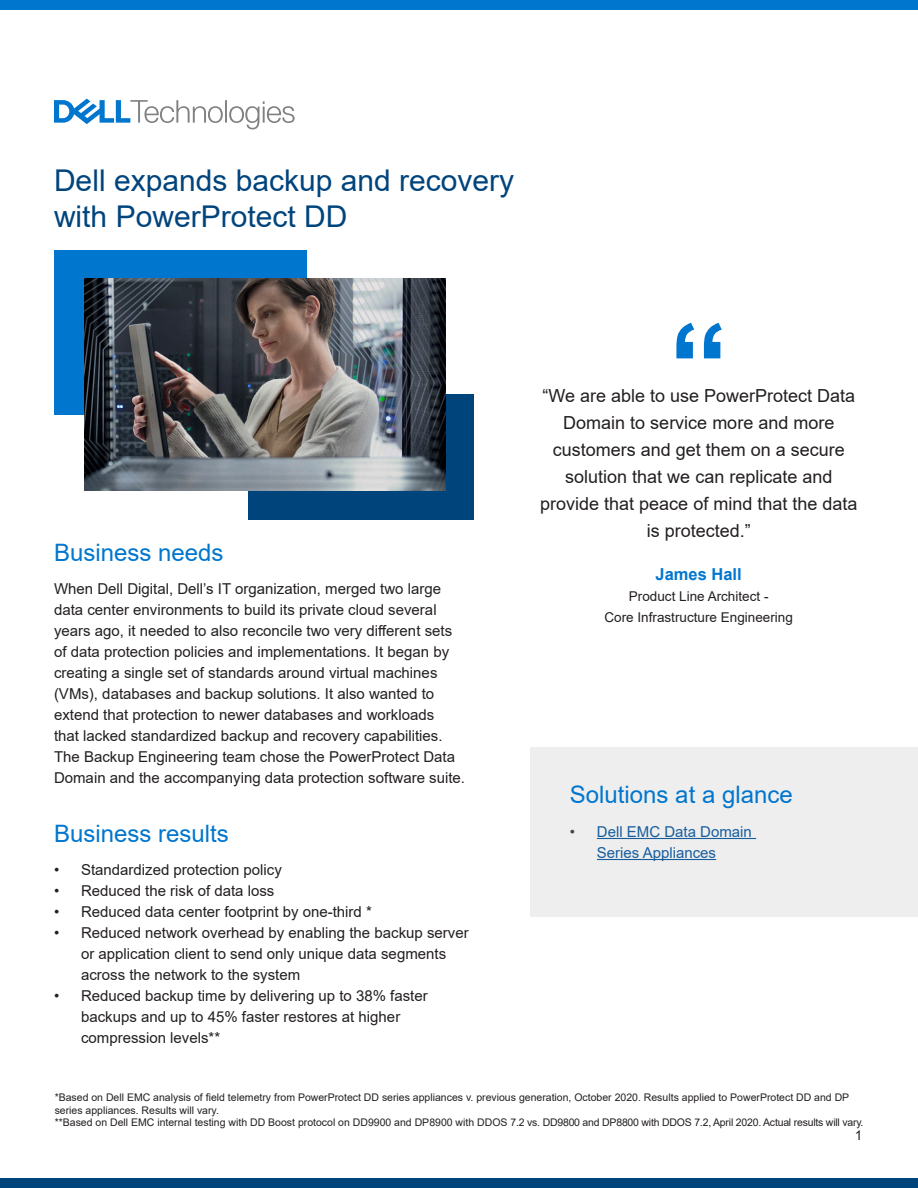
<style>
.page{position:relative;width:918px;height:1188px;background:#fff}
.page>*{position:absolute;margin:0;border:0;box-sizing:border-box;transform-origin:0 0}
.t1{font:700 120px "Arial";color:#0076ce}
.t2{font:30px/36px "Arial";color:#00447c}
.t3{font:24px "Arial";color:#0076ce}
.t4{font:18px/27px "Arial";color:#231f20;text-align:center}
.t5{font:700 16.5px "Arial";color:#0076ce}
.t6{font:15px/21px "Arial";color:#231f20}
.t7{font:15px/21px "Arial";color:#175d9e;text-align:center}
.t8{font:13.5px/21px "Arial";color:#231f20;text-align:center}
.t9{font:10.5px/12.6px "Arial";color:#231f20}
.s1{color:#444}
</style>
<div class="page">
<div style="left:248px;top:394px;width:226px;height:126px;background:#00447c"></div>
<div style="left:0;top:1178px;width:918px;height:10px;background:#00447c"></div>
<div style="left:0;top:0;width:918px;height:10px;background:#0076ce"></div>
<div style="left:54px;top:250px;width:253px;height:165px;background:#0076ce"></div>
<div style="left:530px;top:747px;width:388px;height:169px;background:#eee"></div>
<hr style="left:597px;top:838px;width:159px;height:1px;background:#175d9e">
<hr style="left:597px;top:859px;width:119px;height:1px;background:#175d9e">
<svg style="left:54px;top:99px;width:241px;height:30px"></svg>
<img style="left:85px;top:278px;width:361px;height:213px">
<p class="t2" style="left:54px;top:162px;width:462px">Dell expands backup and recovery with PowerProtect DD</p>
<p class="t3" style="left:54px;top:536px;width:171px">Business needs</p>
<p class="t6" style="left:54px;top:578px;width:413px">When Dell Digital, Dell’s IT organization, merged two large data center environments to build its private cloud several years ago, it needed to also reconcile two very different sets of data protection policies and implementations. It began by creating a single set of standards around virtual machines (VMs), databases and backup solutions. It also wanted to extend that protection to newer databases and workloads<br>that lacked standardized backup and recovery capabilities.<br>The Backup Engineering team chose the PowerProtect Data Domain and the accompanying data protection software suite.</p>
<p class="t3" style="left:54px;top:817px;width:176px">Business results</p>
<p class="t6" style="left:54px;top:860px;width:229px">• Standardized protection policy</p>
<p class="t6" style="left:54px;top:881px;width:222px">• Reduced the risk of data loss</p>
<p class="t6" style="left:54px;top:902px;width:319px">• Reduced data center footprint by one-third *</p>
<p class="t6" style="left:81px;top:923px;width:389px;text-indent:-27px">• Reduced network overhead by enabling the backup server or application client to send only unique data segments across the network to the system</p>
<p class="t6" style="left:81px;top:986px;width:348px;text-indent:-27px">• Reduced backup time by delivering up to 38% faster backups and up to 45% faster restores at higher compression levels**</p>
<p class="t1" style="left:669px;top:283px;width:61px">“</p>
<p class="t4" style="left:540px;top:382px;width:319px">“We are able to use PowerProtect Data<br>Domain to service more and more customers and get them on a secure solution that we can replicate and provide that peace of mind that the data is protected.”</p>
<p class="t5" style="left:656px;top:563px;width:88px">James Hall</p>
<p class="t8" style="left:605px;top:586px;width:190px">Product Line Architect -<br>Core Infrastructure Engineering</p>
<p class="t3" style="left:570px;top:779px;width:224px">Solutions at a glance</p>
<p class="t7" style="left:570px;top:821px;width:184px"><span class="s1">•</span> Dell EMC Data Domain<br>Series Appliances</p>
<p class="t9" style="left:55px;top:1091px;width:796px">*Based on Dell EMC analysis of field telemetry from PowerProtect DD series appliances v. previous generation, October 2020. Results applied to PowerProtect DD and DP series appliances. Results will vary.</p>
<p class="t9" style="left:55px;top:1116px;width:810px">**Based on Dell EMC internal testing with DD Boost protocol on DD9900 and DP8900 with DDOS 7.2 vs. DD9800 and DP8800 with DDOS 7.2, April 2020. Actual results will vary.</p>
<p class="t8" style="left:855px;top:1125px;width:9px">1</p>
</div>
